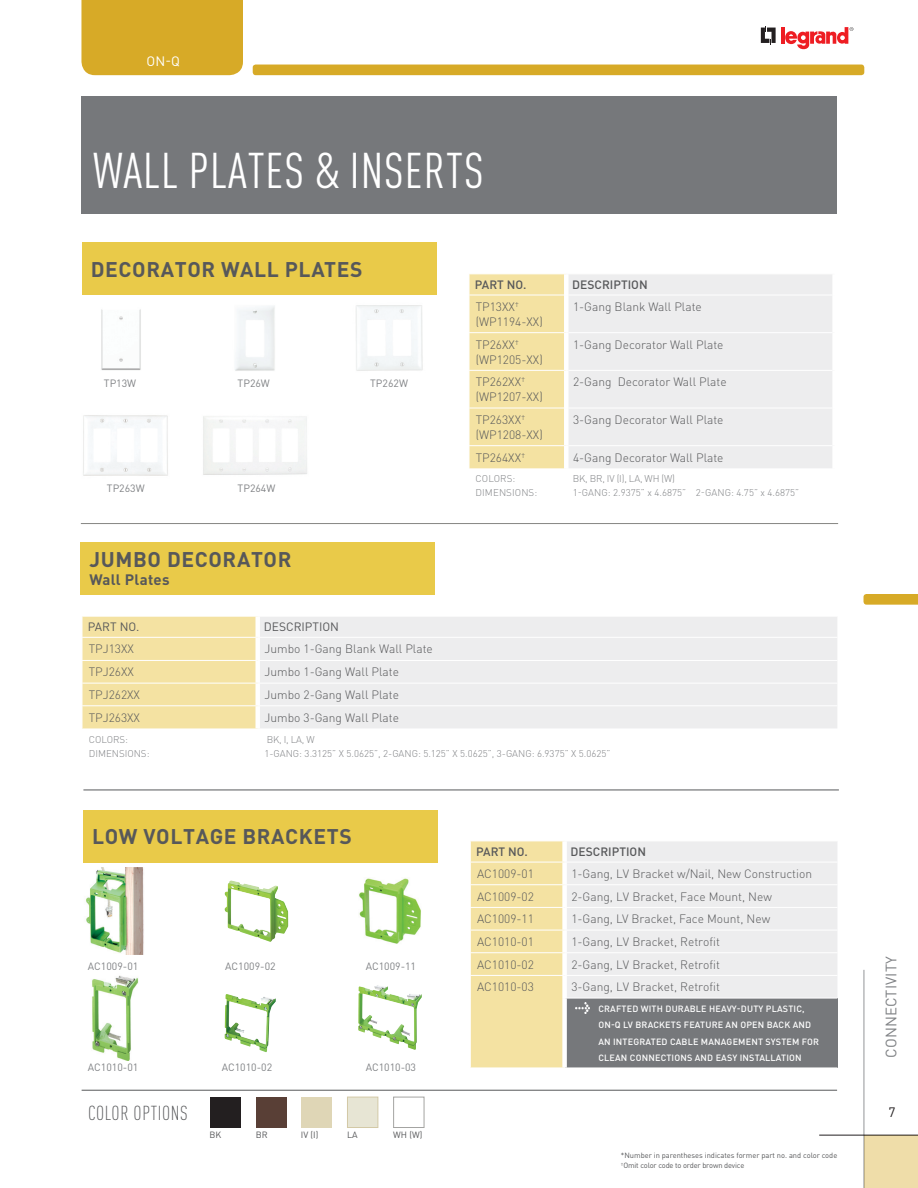
<style>
.page{position:relative;width:918px;height:1188px;background:#fff}
.page>*{position:absolute;margin:0;border:0;box-sizing:border-box;transform-origin:0 0}
.t1{font:condensed 49.5px "DIN Pro";letter-spacing:.02em;color:#fff}
.t2{font:700 21px "DIN Pro";letter-spacing:.03em;color:#57585a}
.t3{font:300 condensed 19.95px "DIN Pro";letter-spacing:.03em;color:#57585a}
.t4{font:15px "DIN Pro";letter-spacing:.01em;color:#808285}
.t5{font:700 15px "DIN Pro";letter-spacing:.02em;color:#57585a}
.t6{font:13.5px "DIN Pro";color:#fff}
.t7{font:13.5px "DIN Pro";color:#231f20}
.t8{font:300 12px/15px "DIN Pro";color:#57585a}
.t9{font:500 12px "DIN Pro";color:#57585a}
.t10{font:12px "DIN Pro";color:#57585a}
.t11{font:10.5px "DIN Pro";color:#808285}
.t12{font:300 9.75px "DIN Pro";color:#808285}
.t13{font:500 9px/16.5px "DIN Pro";letter-spacing:.02em;color:#fff}
.t14{font:9px "DIN Pro";color:#57585a}
.t15{font:7.5px/10.5px "DIN Pro";color:#57585a}
</style>
<div class="page">
<div style="left:864px;top:1136px;width:54px;height:52px;background:#efdda9"></div>
<hr style="left:819px;top:1135px;width:99px;height:1px;background:#231f20">
<svg style="left:864px;top:594px;width:54px;height:11px"></svg>
<hr style="left:864px;top:970px;width:1px;height:218px;background:#939598">
<svg style="left:761px;top:26px;width:15px;height:18px"></svg>
<hr style="left:781px;top:27px;width:4px;height:17px;background:#ee1d23">
<svg style="left:785px;top:27px;width:68px;height:22px"></svg>
<div style="left:81px;top:0;width:162px;height:75px;background:#d7aa27"></div>
<div style="left:253px;top:65px;width:611px;height:10px;background:#d7aa27;border-radius:3px"></div>
<div style="left:81px;top:96px;width:755px;height:117px;background:#76787b"></div>
<hr style="left:83px;top:790px;width:756px;height:1px;background:#57585a">
<img style="left:86px;top:868px;width:58px;height:87px">
<img style="left:92px;top:975px;width:47px;height:86px">
<img style="left:225px;top:881px;width:6px;height:26px">
<img style="left:225px;top:994px;width:2px;height:45px">
<img style="left:359px;top:878px;width:62px;height:66px">
<svg style="left:373px;top:985px;width:7px;height:6px"></svg>
<svg style="left:470px;top:841px;width:367px;height:227px;background:#d2cec0"></svg>
<hr style="left:470px;top:998px;width:1px;height:70px;background:#fff">
<hr style="left:565px;top:841px;width:272px;height:1px;background:#fff">
<hr style="left:565px;top:862px;width:272px;height:1px;background:#fff">
<hr style="left:565px;top:884px;width:272px;height:1px;background:#fff">
<hr style="left:565px;top:907px;width:272px;height:1px;background:#fff">
<hr style="left:565px;top:930px;width:272px;height:1px;background:#fff">
<hr style="left:565px;top:952px;width:272px;height:1px;background:#fff">
<hr style="left:565px;top:975px;width:272px;height:1px;background:#fff">
<hr style="left:567px;top:998px;width:270px;height:1px;background:#fff">
<div style="left:562px;top:841px;width:5px;height:21px;background:#fff"></div>
<div style="left:562px;top:862px;width:5px;height:22px;background:#fff"></div>
<div style="left:562px;top:885px;width:5px;height:22px;background:#fff"></div>
<div style="left:562px;top:908px;width:5px;height:22px;background:#fff"></div>
<div style="left:562px;top:930px;width:5px;height:22px;background:#fff"></div>
<div style="left:562px;top:953px;width:5px;height:22px;background:#fff"></div>
<div style="left:562px;top:976px;width:5px;height:22px;background:#fff"></div>
<div style="left:562px;top:998px;width:5px;height:70px;background:#fff"></div>
<div style="left:83px;top:810px;width:354px;height:52px;background:#e9ca49"></div>
<img style="left:576px;top:1002px;width:14px;height:11px">
<div style="left:569px;top:274px;width:263px;height:194px;background:#ededee"></div>
<hr style="left:569px;top:295px;width:263px;height:1px;background:#fff">
<hr style="left:569px;top:332px;width:263px;height:1px;background:#fff">
<hr style="left:569px;top:370px;width:263px;height:1px;background:#fff">
<hr style="left:569px;top:408px;width:263px;height:1px;background:#fff">
<div style="left:469px;top:274px;width:95px;height:195px;background:#f4e2a2"></div>
<hr style="left:469px;top:445px;width:95px;height:1px;background:#fff">
<hr style="left:569px;top:445px;width:263px;height:1px;background:#fff">
<div style="left:82px;top:242px;width:354px;height:53px;background:#e9ca49"></div>
<img style="left:203px;top:416px;width:104px;height:59px">
<img style="left:101px;top:309px;width:40px;height:61px">
<img style="left:235px;top:306px;width:40px;height:65px">
<img style="left:356px;top:305px;width:67px;height:66px">
<img style="left:83px;top:415px;width:85px;height:61px">
<div style="left:81px;top:542px;width:354px;height:53px;background:#e9ca49"></div>
<div style="left:260px;top:617px;width:577px;height:111px;background:#ededee"></div>
<div style="left:82px;top:616px;width:176px;height:112px;background:#f4e2a2"></div>
<hr style="left:82px;top:705px;width:176px;height:1px;background:#fff">
<hr style="left:258px;top:637px;width:579px;height:1px;background:#fff">
<hr style="left:258px;top:660px;width:579px;height:1px;background:#fff">
<hr style="left:258px;top:683px;width:579px;height:1px;background:#fff">
<hr style="left:258px;top:705px;width:579px;height:1px;background:#fff">
<div style="left:255px;top:617px;width:5px;height:20px;background:#fff"></div>
<div style="left:255px;top:638px;width:5px;height:22px;background:#fff"></div>
<div style="left:255px;top:661px;width:5px;height:22px;background:#fff"></div>
<div style="left:255px;top:683px;width:5px;height:22px;background:#fff"></div>
<div style="left:255px;top:706px;width:5px;height:22px;background:#fff"></div>
<hr style="left:81px;top:523px;width:757px;height:1px;background:#868683">
<hr style="left:82px;top:1090px;width:755px;height:1px;background:#57585a">
<div style="left:210px;top:1097px;width:31px;height:31px;background:#231f20"></div>
<div style="left:256px;top:1097px;width:31px;height:31px;background:#593f36"></div>
<div style="left:301px;top:1097px;width:31px;height:31px;background:#dfd6b6"></div>
<div style="left:347px;top:1097px;width:31px;height:31px;background:#e7e5d4;border:1px solid #d3c9a6"></div>
<div style="left:393px;top:1097px;width:31px;height:31px;background:#fff;border:1px solid #a4a4a2"></div>
<p class="t6" style="left:146px;top:52px;width:35px">ON-Q</p>
<h1 class="t1" style="left:94px;top:142px;width:392px">WALL PLATES &amp; INSERTS</h1>
<h2 class="t2" style="left:91px;top:255px;width:273px">DECORATOR WALL PLATES</h2>
<p class="t11" style="left:104px;top:376px;width:34px">TP13W</p>
<p class="t11" style="left:238px;top:376px;width:34px">TP26W</p>
<p class="t11" style="left:107px;top:481px;width:39px">TP263W</p>
<p class="t11" style="left:238px;top:481px;width:39px">TP264W</p>
<p class="t11" style="left:370px;top:376px;width:39px">TP262W</p>
<p class="t9" style="left:475px;top:277px;width:53px">PART NO.</p>
<p class="t9" style="left:572px;top:277px;width:77px">DESCRIPTION</p>
<p class="t8" style="left:476px;top:299px;width:69px">TP13XX<sup>† </sup>(WP1194-XX)</p>
<p class="t8" style="left:573px;top:299px;width:130px">1-Gang Blank Wall Plate</p>
<p class="t8" style="left:476px;top:336px;width:69px">TP26XX<sup>† </sup>(WP1205-XX)</p>
<p class="t8" style="left:573px;top:336px;width:152px">1-Gang Decorator Wall Plate</p>
<p class="t8" style="left:476px;top:374px;width:69px">TP262XX<sup>† </sup>(WP1207-XX)</p>
<p class="t8" style="left:573px;top:374px;width:155px">2-Gang Decorator Wall Plate</p>
<p class="t8" style="left:476px;top:412px;width:69px">TP263XX<sup>† </sup>(WP1208-XX)</p>
<p class="t8" style="left:573px;top:412px;width:152px">3-Gang Decorator Wall Plate</p>
<p class="t8" style="left:476px;top:449px;width:51px">TP264XX<sup>†</sup></p>
<p class="t8" style="left:573px;top:449px;width:152px">4-Gang Decorator Wall Plate</p>
<p class="t12" style="left:476px;top:472px;width:41px">COLORS:</p>
<p class="t12" style="left:573px;top:472px;width:104px">BK, BR, IV (I), LA, WH (W)</p>
<p class="t12" style="left:476px;top:486px;width:63px">DIMENSIONS:</p>
<p class="t12" style="left:573px;top:486px;width:228px">1-GANG: 2.9375” x 4.6875” 2-GANG: 4.75” x 4.6875”</p>
<h2 class="t2" style="left:89px;top:546px;width:204px">JUMBO DECORATOR</h2>
<p class="t5" style="left:89px;top:570px;width:82px">Wall Plates</p>
<p class="t10" style="left:88px;top:619px;width:53px">PART NO.</p>
<p class="t10" style="left:264px;top:619px;width:77px">DESCRIPTION</p>
<p class="t8" style="left:89px;top:641px;width:47px">TPJ13XX</p>
<p class="t8" style="left:265px;top:641px;width:170px">Jumbo 1-Gang Blank Wall Plate</p>
<p class="t8" style="left:89px;top:664px;width:47px">TPJ26XX</p>
<p class="t8" style="left:265px;top:664px;width:136px">Jumbo 1-Gang Wall Plate</p>
<p class="t8" style="left:89px;top:687px;width:53px">TPJ262XX</p>
<p class="t8" style="left:265px;top:687px;width:136px">Jumbo 2-Gang Wall Plate</p>
<p class="t8" style="left:89px;top:709px;width:53px">TPJ263XX</p>
<p class="t8" style="left:265px;top:709px;width:136px">Jumbo 3-Gang Wall Plate</p>
<p class="t12" style="left:89px;top:733px;width:41px">COLORS:</p>
<p class="t12" style="left:267px;top:733px;width:50px">BK, I, LA, W</p>
<p class="t12" style="left:89px;top:747px;width:62px">DIMENSIONS:</p>
<p class="t12" style="left:264px;top:747px;width:348px">1-GANG: 3.3125” X 5.0625”, 2-GANG: 5.125” X 5.0625”, 3-GANG: 6.9375” X 5.0625”</p>
<h2 class="t2" style="left:92px;top:822px;width:261px">LOW VOLTAGE BRACKETS</h2>
<p class="t11" style="left:88px;top:959px;width:52px">AC1009-01</p>
<p class="t11" style="left:225px;top:959px;width:52px">AC1009-02</p>
<p class="t11" style="left:366px;top:959px;width:52px">AC1009-11</p>
<p class="t11" style="left:88px;top:1060px;width:52px">AC1010-01</p>
<p class="t11" style="left:222px;top:1060px;width:52px">AC1010-02</p>
<p class="t11" style="left:366px;top:1060px;width:52px">AC1010-03</p>
<h3 class="t3" style="left:88px;top:1102px;width:101px">COLOR OPTIONS</h3>
<p class="t14" style="left:210px;top:1128px;width:13px">BK</p>
<p class="t14" style="left:256px;top:1128px;width:13px">BR</p>
<p class="t14" style="left:301px;top:1128px;width:19px">IV (I)</p>
<p class="t14" style="left:347px;top:1128px;width:12px">LA</p>
<p class="t14" style="left:393px;top:1128px;width:31px">WH (W)</p>
<p class="t9" style="left:476px;top:844px;width:53px">PART NO.</p>
<p class="t9" style="left:571px;top:844px;width:77px">DESCRIPTION</p>
<p class="t8" style="left:477px;top:866px;width:58px">AC1009-01</p>
<p class="t8" style="left:571px;top:866px;width:242px">1-Gang, LV Bracket w/Nail, New Construction</p>
<p class="t8" style="left:477px;top:888px;width:58px">AC1009-02</p>
<p class="t8" style="left:571px;top:888px;width:202px">2-Gang, LV Bracket, Face Mount, New</p>
<p class="t8" style="left:477px;top:911px;width:58px">AC1009-11</p>
<p class="t8" style="left:571px;top:911px;width:200px">1-Gang, LV Bracket, Face Mount, New</p>
<p class="t8" style="left:477px;top:934px;width:58px">AC1010-01</p>
<p class="t8" style="left:571px;top:934px;width:150px">1-Gang, LV Bracket, Retrofit</p>
<p class="t8" style="left:477px;top:956px;width:58px">AC1010-02</p>
<p class="t8" style="left:571px;top:956px;width:150px">2-Gang, LV Bracket, Retrofit</p>
<p class="t8" style="left:477px;top:979px;width:58px">AC1010-03</p>
<p class="t8" style="left:571px;top:979px;width:150px">3-Gang, LV Bracket, Retrofit</p>
<p class="t13" style="left:598px;top:1000px;width:222px">CRAFTED WITH DURABLE HEAVY-DUTY PLASTIC, ON-Q LV BRACKETS FEATURE AN OPEN BACK AND AN INTEGRATED CABLE MANAGEMENT SYSTEM FOR CLEAN CONNECTIONS AND EASY INSTALLATION</p>
<p class="t15" style="left:621px;top:1150px;width:218px">*Number in parentheses indicates former part no. and color code <sup>†</sup>Omit color code to order brown device</p>
<p class="t4" style="left:881px;top:1058px;width:103px;rotate:-90deg">CONNECTIVITY</p>
<p class="t7" style="left:888px;top:1103px;width:9px">7</p>
</div>
